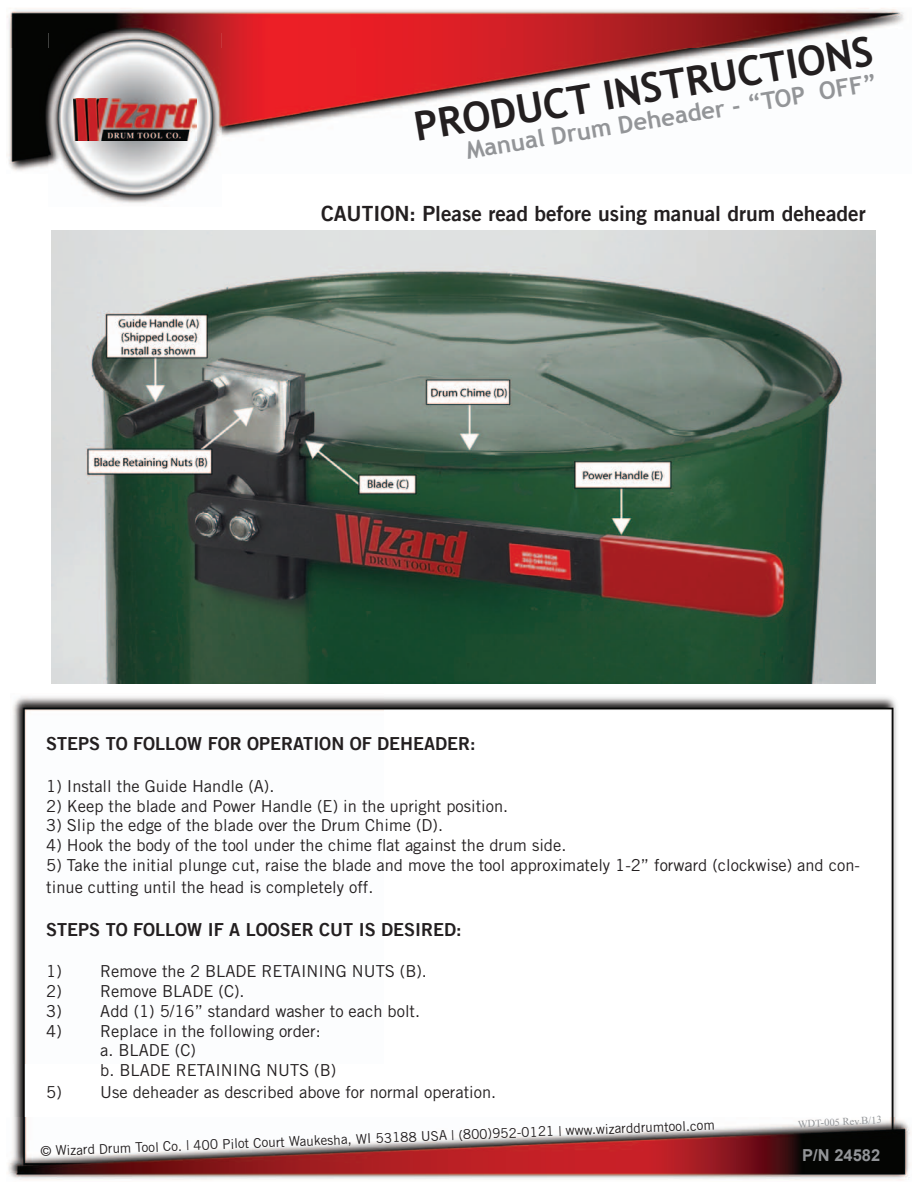
<style>
.page{position:relative;width:918px;height:1188px;background:#fff}
.page>*{position:absolute;margin:0;border:0;box-sizing:border-box;transform-origin:0 0}
.t1{font:700 40.5px "Trebuchet MS";color:#231f20}
.t2{font:700 24px "Trebuchet MS";color:#939598}
.t3{font:21px "Trade Gothic LT Bold Two";color:#231f20}
.t4{font:18px "Trade Gothic LT Bold Two";color:#231f20}
.t5{font:16.5px/19.8px "Trade Gothic LT Std";color:#231f20}
.t6{font:700 16.5px "Arial";color:#939598}
.t7{font:13.5px "Trade Gothic LT Std";color:#231f20}
.t8{font:10.5px "Times New Roman";color:#939598}
</style>
<div class="page">
<img style="left:13px;top:696px;width:884px;height:422px">
<img style="left:7px;top:8px;width:897px;height:41px">
<img style="left:7px;top:49px;width:41px;height:122px">
<img style="left:222px;top:49px;width:524px;height:87px">
<img style="left:48px;top:33px;width:174px;height:170px">
<img style="left:74px;top:98px;width:123px;height:43px">
<img style="left:8px;top:1118px;width:902px;height:62px">
<img style="left:52px;top:230px;width:824px;height:453px">
<svg style="left:377px;top:839px;width:8px;height:12px"></svg>
<h1 class="t1" style="left:410px;top:104px;width:466px;rotate:-10deg">PRODUCT INSTRUCTIONS</h1>
<h2 class="t2" style="left:464px;top:138px;width:418px;rotate:-10deg">Manual Drum Deheader - “TOP OFF”</h2>
<p class="t3" style="left:321px;top:200px;width:546px">CAUTION: Please read before using manual drum deheader</p>
<p class="t4" style="left:46px;top:733px;width:431px">STEPS TO FOLLOW FOR OPERATION OF DEHEADER:</p>
<p class="t5" style="left:46px;top:776px;width:230px">1) Install the Guide Handle (A).</p>
<p class="t5" style="left:46px;top:796px;width:463px">2) Keep the blade and Power Handle (E) in the upright position.</p>
<p class="t5" style="left:46px;top:815px;width:398px">3) Slip the edge of the blade over the Drum Chime (D).</p>
<p class="t5" style="left:46px;top:835px;width:522px">4) Hook the body of the tool under the chime at against the drum side.</p>
<p class="t5" style="left:46px;top:854px;width:815px;line-height:21.6px">5) Take the initial plunge cut, raise the blade and move the tool approximately 1-2” forward (clockwise) and con&shy;tinue cutting until the head is completely off.</p>
<p class="t4" style="left:46px;top:918px;width:417px">STEPS TO FOLLOW IF A LOOSER CUT IS DESIRED:</p>
<p class="t5" style="left:46px;top:961px;width:382px">1) Remove the 2 BLADE RETAINING NUTS (B).</p>
<p class="t5" style="left:46px;top:981px;width:200px">2) Remove BLADE (C).</p>
<p class="t5" style="left:46px;top:1001px;width:375px">3) Add (1) 5/16” standard washer to each bolt.</p>
<p class="t5" style="left:100px;top:1021px;width:238px;text-indent:-54px">4) Replace in the following order: a. BLADE (C)<br>b. BLADE RETAINING NUTS (B)</p>
<p class="t5" style="left:46px;top:1082px;width:451px">5) Use deheader as described above for normal operation.</p>
<p class="t7" style="left:40px;top:1142px;width:672px;rotate:-2deg">© W izard D rum Tool Co. |400 Pilot Court W aukesha, W I 53188 U SA |(800)952-0121 |www.wizarddrum tool.com</p>
<p class="t8" style="left:798px;top:1117px;width:86px;rotate:-3deg">WDT-005 Rev.B/13</p>
<p class="t6" style="left:802px;top:1144px;width:79px">P/N 24582</p>
</div>
